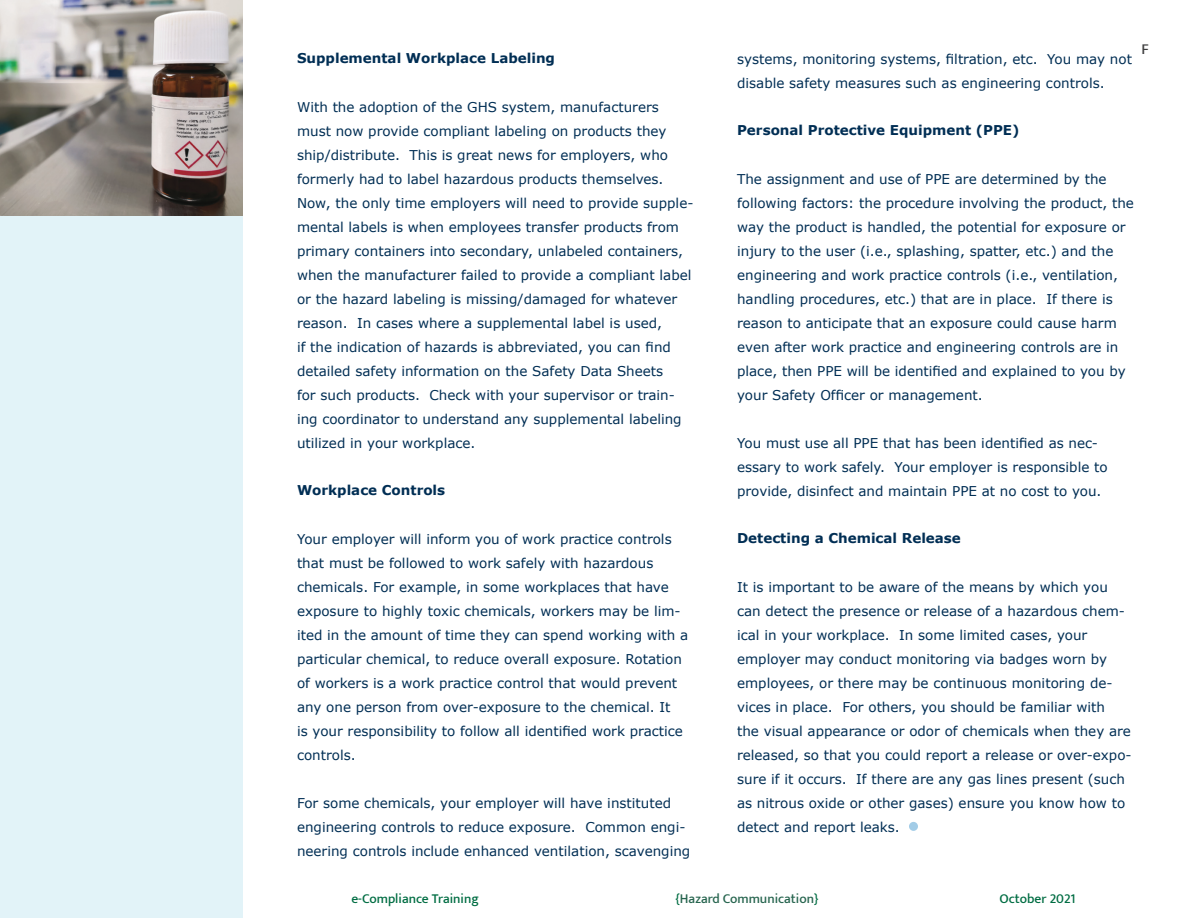
<style>
.page{position:relative;width:1188px;height:918px;background:#fff}
.page>*{position:absolute;margin:0;border:0;box-sizing:border-box;transform-origin:0 0}
.t1{font:500 15px "Mukta Vaani";color:#3e3e3f}
.t2{font:13.5px/24px "Verdana";color:#002e54}
.t3{font:700 13.5px "Verdana";color:#002e54}
.t4{font:500 13.5px "Mukta Vaani";color:#016d43}
.t5{font:500 13.5px "Mukta Vaani";color:#27654f}
.s1{color:#016d43}
</style>
<div class="page">
<div style="left:0;top:216px;width:243px;height:702px;background:#e2f3f8"></div>
<img style="left:0;top:0;width:243px;height:216px">
<div style="left:909px;top:822px;width:9px;height:9px;background:#a2cce7;border-radius:50%"></div>
<p class="t3" style="left:297px;top:49px;width:260px">Supplemental Workplace Labeling</p>
<p class="t2" style="left:297px;top:96px;width:398px">With the adoption of the GHS system, manufacturers must now provide compliant labeling on products they ship/distribute. This is great news for employers, who formerly had to label hazardous products themselves.<br>Now, the only time employers will need to provide supple&shy;mental labels is when employees transfer products from primary containers into secondary, unlabeled containers, when the manufacturer failed to provide a compliant label or the hazard labeling is missing/damaged for whatever reason. In cases where a supplemental label is used,<br>if the indication of hazards is abbreviated, you can find detailed safety information on the Safety Data Sheets<br>for such products. Check with your supervisor or train&shy;ing coordinator to understand any supplemental labeling utilized in your workplace.</p>
<p class="t3" style="left:297px;top:481px;width:150px">Workplace Controls</p>
<p class="t2" style="left:297px;top:528px;width:393px">Your employer will inform you of work practice controls that must be followed to work safely with hazardous chemicals. For example, in some workplaces that have exposure to highly toxic chemicals, workers may be lim&shy;ited in the amount of time they can spend working with a particular chemical, to reduce overall exposure. Rotation of workers is a work practice control that would prevent any one person from over-exposure to the chemical. It<br>is your responsibility to follow all identified work practice controls.</p>
<p class="t2" style="left:297px;top:792px;width:395px">For some chemicals, your employer will have instituted engineering controls to reduce exposure. Common engi&shy;neering controls include enhanced ventilation, scavenging</p>
<p class="t2" style="left:737px;top:48px;width:396px">systems, monitoring systems, filtration, etc. You may not disable safety measures such as engineering controls.</p>
<p class="t3" style="left:737px;top:121px;width:284px">Personal Protective Equipment (PPE)</p>
<p class="t2" style="left:737px;top:168px;width:398px">The assignment and use of PPE are determined by the following factors: the procedure involving the product, the way the product is handled, the potential for exposure or injury to the user (i.e., splashing, spatter, etc.) and the engineering and work practice controls (i.e., ventilation, handling procedures, etc.) that are in place. If there is reason to anticipate that an exposure could cause harm even after work practice and engineering controls are in place, then PPE will be identified and explained to you by your Safety Officer or management.</p>
<p class="t2" style="left:737px;top:432px;width:372px">You must use all PPE that has been identified as nec&shy;essary to work safely. Your employer is responsible to provide, disinfect and maintain PPE at no cost to you.</p>
<p class="t3" style="left:737px;top:529px;width:225px">Detecting a Chemical Release</p>
<p class="t2" style="left:737px;top:576px;width:396px">It is important to be aware of the means by which you can detect the presence or release of a hazardous chem&shy;ical in your workplace. In some limited cases, your employer may conduct monitoring via badges worn by employees, or there may be continuous monitoring de&shy;vices in place. For others, you should be familiar with<br>the visual appearance or odor of chemicals when they are released, so that you could report a release or over-expo&shy;sure if it occurs. If there are any gas lines present (such as nitrous oxide or other gases) ensure you know how to detect and report leaks.</p>
<p class="t1" style="left:1142px;top:40px;width:9px">F</p>
<p class="t4" style="left:351px;top:890px;width:129px">e-Compliance Training</p>
<p class="t5" style="left:675px;top:890px;width:145px"><span class="s1">{</span>Hazard Communication<span class="s1">}</span></p>
<p class="t4" style="left:999px;top:890px;width:78px">October 2021</p>
</div>
